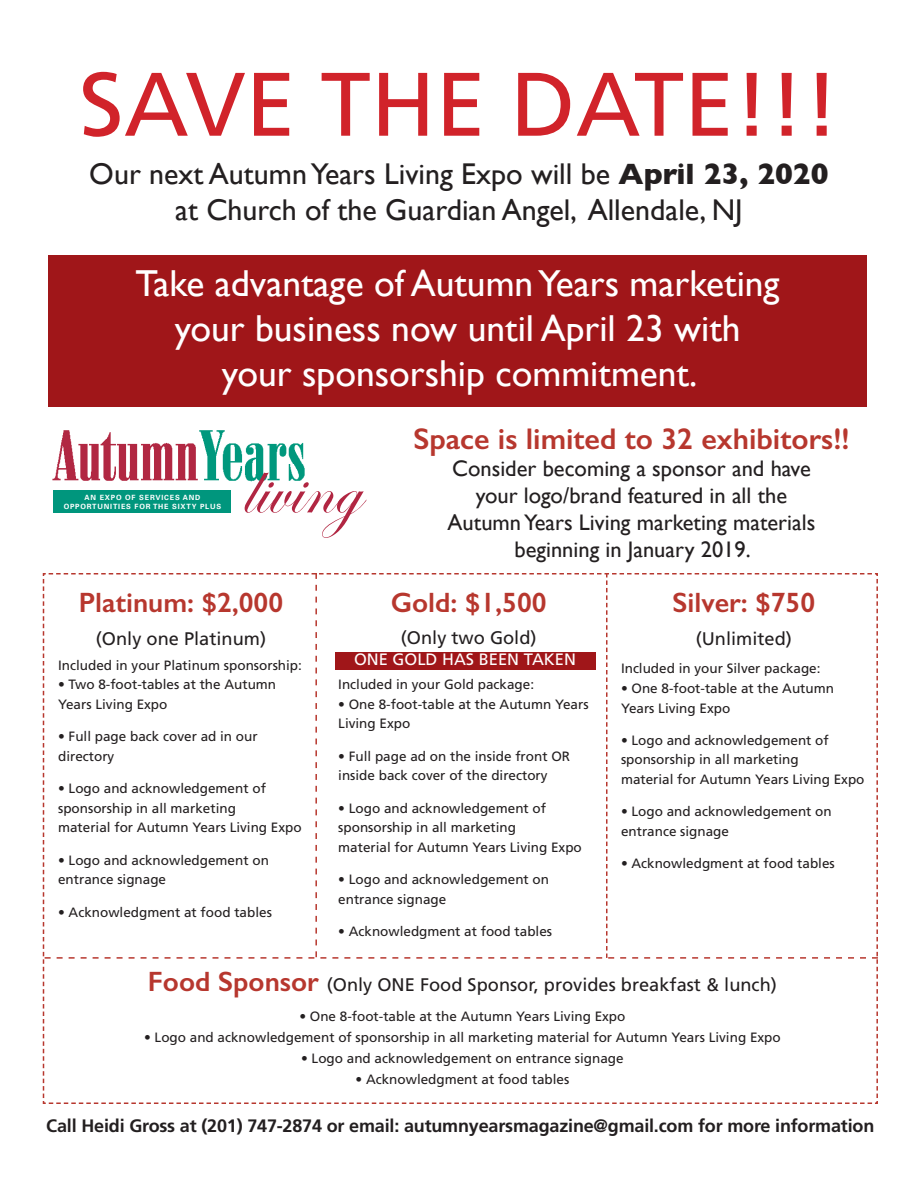
<style>
.page{position:relative;width:918px;height:1188px;background:#fff}
.page>*{position:absolute;margin:0;border:0;box-sizing:border-box;transform-origin:0 0}
.t1{font:90px "Frutiger";color:#d1232a}
.t2{font:79.05px "Edwardian Script ITC";color:#b12642}
.t3{font:37.5px/45px "Gill Sans";color:#fff;text-align:center}
.t4{font:30px/36px "Gill Sans";color:#231f20;text-align:center}
.t5{font:600 30px "Gill Sans";color:#b7372e}
.t6{font:600 28.05px "Gill Sans";color:#b7372e}
.t7{font:22.5px/27px "Gill Sans";color:#231f20;text-align:center}
.t8{font:18.3px "Frutiger";color:#231f20}
.t9{font:700 18px "Frutiger";letter-spacing:-.01em;color:#231f20}
.t10{font:16.5px "Frutiger";color:#fff}
.t11{font:13.5px/19.6px "Frutiger";color:#231f20}
.t12{font:700 7.2px/9.6px "Univers";letter-spacing:.11em;color:#fff;text-align:center}
.s1{font-weight:700}
.s2{font-family:"Gill Sans";font-weight:600;font-size:28.05px;color:#b7372e}
</style>
<div class="page">
<img style="left:52px;top:430px;width:253px;height:52px">
<div style="left:53px;top:490px;width:178px;height:23px;background:#00967d"></div>
<svg style="left:43px;top:573px;width:835px;height:531px"></svg>
<div style="left:49px;top:256px;width:818px;height:151px;background:#a01619"></div>
<div style="left:335px;top:652px;width:261px;height:18px;background:#a01619"></div>
<p class="t1" style="left:79px;top:52px;width:762px">SAVE THE DATE!!!</p>
<p class="t4" style="left:89px;top:155px;width:741px">Our next Autumn Years Living Expo will be <span class="s1">April 23, 2020 </span>at Church of the Guardian Angel, Allendale, NJ</p>
<p class="t3" style="left:136px;top:260px;width:646px">Take advantage of Autumn Years marketing your business now until April 23 with your sponsorship commitment.</p>
<p class="t12" style="left:64px;top:492px;width:159px">AN EXPO OF SERVICES AND<br>OPPORTUNITIES FOR THE SIXTY PLUS</p>
<p class="t2" style="left:241px;top:445px;width:120px">living</p>
<p class="t5" style="left:413px;top:421px;width:438px">Space is limited to 32 exhibitors!!</p>
<p class="t7" style="left:448px;top:455px;width:369px">Consider becoming a sponsor and have your logo/brand featured in all the Autumn Years Living marketing materials beginning in January 2019.</p>
<p class="t6" style="left:79px;top:586px;width:206px">Platinum: $2,000</p>
<p class="t8" style="left:96px;top:627px;width:172px">(Only one Platinum)</p>
<p class="t11" style="left:58px;top:655px;width:245px">Included in your Platinum sponsorship:</p>
<p class="t11" style="left:58px;top:675px;width:220px">• Two 8-foot-tables at the Autumn<br>Years Living Expo</p>
<p class="t11" style="left:58px;top:727px;width:201px">• Full page back cover ad in our directory</p>
<p class="t11" style="left:58px;top:779px;width:245px">• Logo and acknowledgement of sponsorship in all marketing<br>material for Autumn Years Living Expo</p>
<p class="t11" style="left:58px;top:850px;width:212px">• Logo and acknowledgement on entrance signage</p>
<p class="t11" style="left:58px;top:902px;width:215px">• Acknowledgment at food tables</p>
<p class="t6" style="left:391px;top:585px;width:157px">Gold: $1,500</p>
<p class="t8" style="left:401px;top:627px;width:137px">(Only two Gold)</p>
<p class="t11" style="left:338px;top:674px;width:197px">Included in your Gold package:</p>
<p class="t11" style="left:338px;top:694px;width:252px">• One 8-foot-table at the Autumn Years<br>Living Expo</p>
<p class="t11" style="left:338px;top:746px;width:233px">• Full page ad on the inside front OR inside back cover of the directory</p>
<p class="t11" style="left:338px;top:798px;width:245px">• Logo and acknowledgement of sponsorship in all marketing<br>material for Autumn Years Living Expo</p>
<p class="t11" style="left:338px;top:869px;width:212px">• Logo and acknowledgement on entrance signage</p>
<p class="t11" style="left:338px;top:921px;width:215px">• Acknowledgment at food tables</p>
<p class="t10" style="left:354px;top:650px;width:223px">ONE GOLD HAS BEEN TAKEN</p>
<p class="t6" style="left:672px;top:586px;width:144px">Silver: $750</p>
<p class="t8" style="left:696px;top:627px;width:98px">(Unlimited)</p>
<p class="t11" style="left:621px;top:659px;width:201px">Included in your Silver package:</p>
<p class="t11" style="left:621px;top:678px;width:215px">• One 8-foot-table at the Autumn<br>Years Living Expo</p>
<p class="t11" style="left:621px;top:730px;width:245px">• Logo and acknowledgement of sponsorship in all marketing<br>material for Autumn Years Living Expo</p>
<p class="t11" style="left:621px;top:802px;width:212px">• Logo and acknowledgement on entrance signage</p>
<p class="t11" style="left:621px;top:854px;width:215px">• Acknowledgment at food tables</p>
<p class="t8" style="left:148px;top:973px;width:631px"><span class="s2">Food Sponsor</span> (Only ONE Food Sponsor, provides breakfast &amp; lunch)</p>
<p class="t11" style="left:299px;top:1006px;width:328px">• One 8-foot-table at the Autumn Years Living Expo</p>
<p class="t11" style="left:144px;top:1027px;width:638px">• Logo and acknowledgement of sponsorship in all marketing material for Autumn Years Living Expo</p>
<p class="t11" style="left:301px;top:1048px;width:324px">• Logo and acknowledgement on entrance signage</p>
<p class="t11" style="left:356px;top:1069px;width:215px">• Acknowledgment at food tables</p>
<p class="t9" style="left:46px;top:1115px;width:830px">Call Heidi Gross at (201) 747-2874 or email: autumnyearsmagazine@gmail.com for more information</p>
</div>
